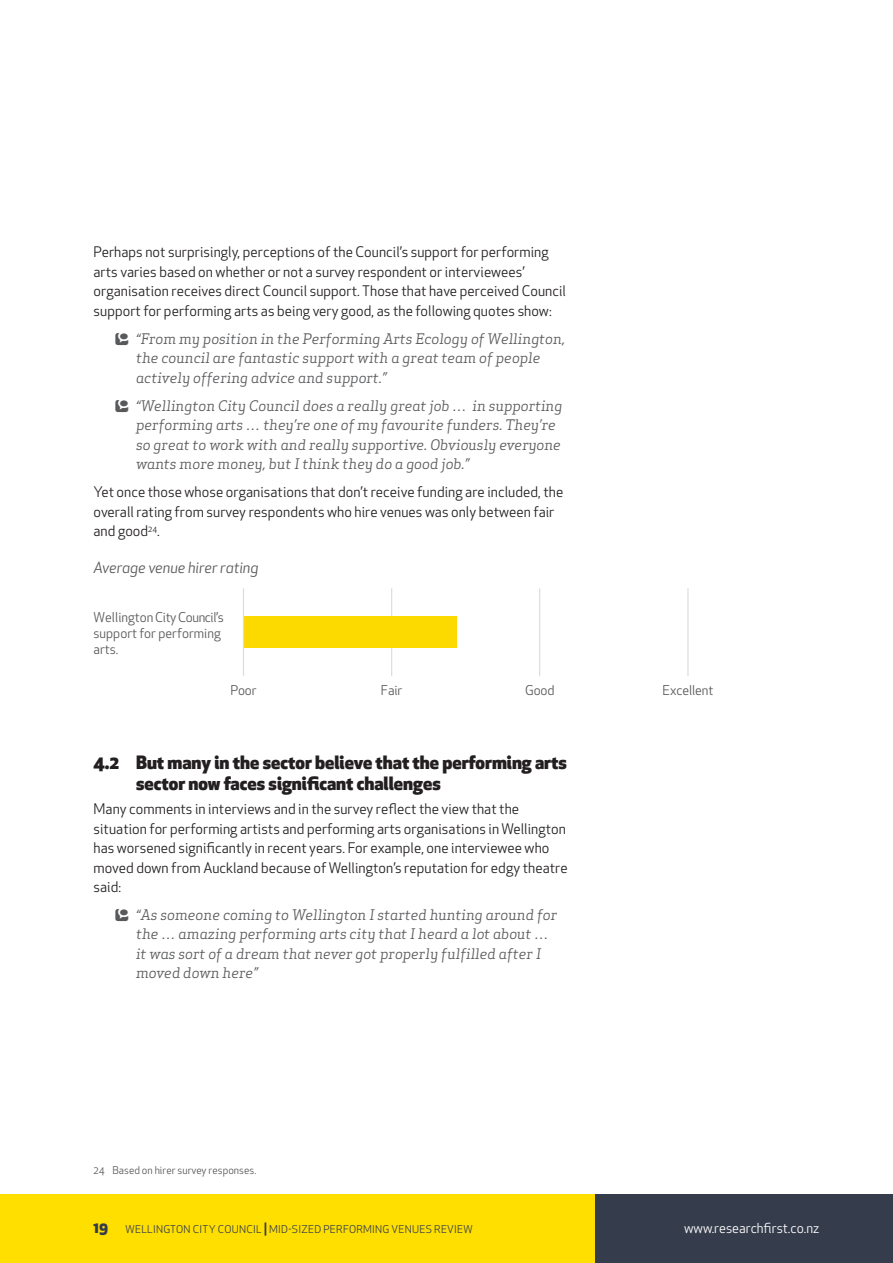
<style>
.page{position:relative;width:893px;height:1263px;background:#fff}
.page>*{position:absolute;margin:0;border:0;box-sizing:border-box;transform-origin:0 0}
.t1{font:800 18px/21px "Apex New";color:#231f20}
.t2{font:italic 15px "Apex New";color:#58595b}
.t3{font:14.25px/19.5px "Apex New";letter-spacing:.005em;color:#231f20}
.t4{font:italic 14.25px/19.5px "Apex Serif";letter-spacing:.005em;color:#58595b}
.t5{font:13.5px "Apex New";color:#fff}
.t6{font:13.2px/15.9px "Apex New";letter-spacing:-.005em;color:#58595b}
.t7{font:10.5px "Apex New";letter-spacing:.025em;color:#353c4b}
.t8{font:10.5px "Apex New";letter-spacing:.005em;color:#58595b}
.s1{font-weight:800;font-size:15px}
.s2{font-weight:700;font-size:13.05px}
</style>
<div class="page">
<div style="left:0;top:1195px;width:651px;height:68px;background:#ffdf00"></div>
<div style="left:595px;top:1195px;width:298px;height:68px;background:#353c4b"></div>
<hr style="left:539px;top:588px;width:1px;height:88px;background:#dcddde">
<hr style="left:687px;top:588px;width:1px;height:88px;background:#dcddde">
<hr style="left:391px;top:588px;width:1px;height:88px;background:#dcddde">
<div style="left:243px;top:617px;width:214px;height:31px;background:#fcda00"></div>
<hr style="left:243px;top:588px;width:1px;height:88px;background:#dcddde">
<p class="t3" style="left:94px;top:244px;width:474px">Perhaps not surprisingly, perceptions of the Council’s support for performing arts varies based on whether or not a survey respondent or interviewees’ organisation receives direct Council support. Those that have perceived Council support for performing arts as being very good, as the following quotes show:</p>
<p class="t4" style="left:136px;top:330px;width:431px">“From my position in the Performing Arts Ecology of Wellington, the council are fantastic support with a great team of people actively offering advice and support.”</p>
<p class="t4" style="left:136px;top:397px;width:428px">“Wellington City Council does a really great job … in supporting performing arts … they’re one of my favourite funders. They’re so great to work with and really supportive. Obviously everyone wants more money, but I think they do a good job.”</p>
<p class="t3" style="left:94px;top:484px;width:471px">Yet once those whose organisations that don’t receive funding are included, the overall rating from survey respondents who hire venues was only between fair and good<sup>24</sup>.</p>
<p class="t2" style="left:94px;top:561px;width:166px">Average venue hirer rating</p>
<p class="t6" style="left:94px;top:611px;width:132px">Wellington City Council’s support for performing arts.</p>
<p class="t6" style="left:230px;top:683px;width:28px">Poor</p>
<p class="t6" style="left:381px;top:683px;width:23px">Fair</p>
<p class="t6" style="left:525px;top:683px;width:31px">Good</p>
<p class="t6" style="left:662px;top:683px;width:52px">Excellent</p>
<p class="t1" style="left:136px;top:754px;width:432px;text-indent:-42px">4.2 But many in the sector believe that the performing arts sector now faces significant challenges</p>
<p class="t3" style="left:94px;top:800px;width:476px">Many comments in interviews and in the survey reflect the view that the situation for performing artists and performing arts organisations in Wellington has worsened significantly in recent years. For example, one interviewee who moved down from Auckland because of Wellington’s reputation for edgy theatre said:</p>
<p class="t4" style="left:136px;top:906px;width:423px">“As someone coming to Wellington I started hunting around for the … amazing performing arts city that I heard a lot about … it was sort of a dream that never got properly fulfilled after I moved down here”</p>
<p class="t8" style="left:94px;top:1166px;width:164px">24 Based on hirer survey responses.</p>
<p class="t7" style="left:94px;top:1225px;width:381px"><span class="s1">19</span> WELLINGTON CITY COUNCIL <span class="s2">|</span> MID-SIZED PERFORMING VENUES REVIEW</p>
<p class="t5" style="left:684px;top:1223px;width:137px">www.researchfirst.co.nz</p>
</div>
